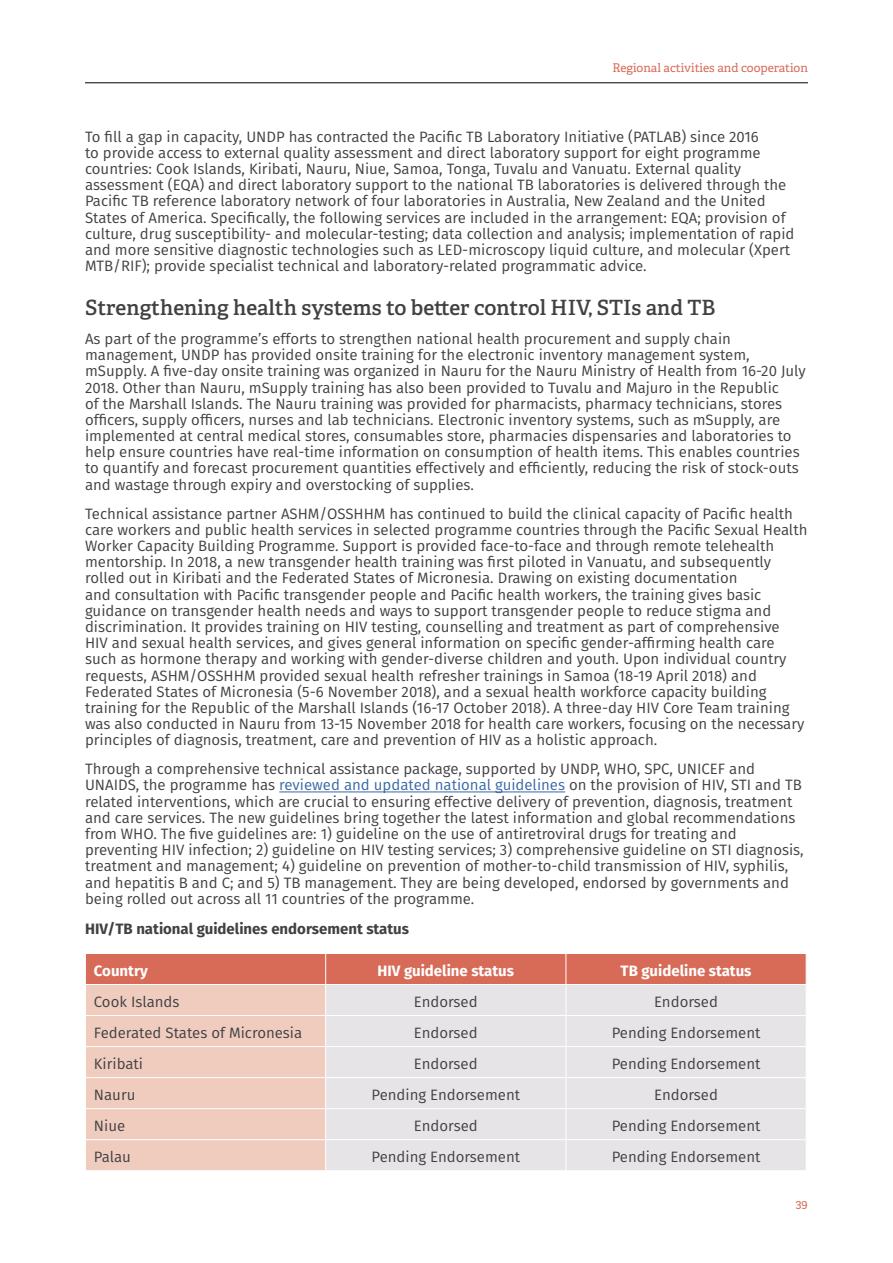
<style>
.page{position:relative;width:893px;height:1263px;background:#fff}
.page>*{position:absolute;margin:0;border:0;box-sizing:border-box;transform-origin:0 0}
.t1{font:600 21px "Adelle";color:#414042}
.t2{font:15px/16.2px "Fira Sans";color:#414042}
.t3{font:700 15px "Fira Sans";color:#fff}
.t4{font:700 15px "Fira Sans";color:#414042}
.t5{font:12px "Adelle";color:#d76b57}
.s1{color:#3a68a5}
</style>
<div class="page">
<hr style="left:85px;top:82px;width:723px;height:1px;background:#000">
<hr style="left:279px;top:791px;width:286px;height:1px;background:#3a68a5">
<svg style="left:86px;top:954px;width:720px;height:216px;background:#e7ab9c"></svg>
<div style="left:326px;top:985px;width:480px;height:185px;background:#e7e4e7"></div>
<hr style="left:325px;top:954px;width:1px;height:30px;background:#fff">
<hr style="left:566px;top:954px;width:1px;height:30px;background:#fff">
<hr style="left:325px;top:1016px;width:1px;height:30px;background:#fff">
<hr style="left:566px;top:1016px;width:1px;height:30px;background:#fff">
<hr style="left:85px;top:1046px;width:241px;height:1px;background:#fff">
<hr style="left:326px;top:1046px;width:240px;height:1px;background:#fff">
<hr style="left:325px;top:1047px;width:1px;height:30px;background:#fff">
<hr style="left:566px;top:1046px;width:240px;height:1px;background:#fff">
<hr style="left:566px;top:1047px;width:1px;height:30px;background:#fff">
<hr style="left:85px;top:1077px;width:241px;height:1px;background:#fff">
<hr style="left:326px;top:1077px;width:240px;height:1px;background:#fff">
<hr style="left:325px;top:1078px;width:1px;height:30px;background:#fff">
<hr style="left:566px;top:1077px;width:240px;height:1px;background:#fff">
<hr style="left:566px;top:1078px;width:1px;height:30px;background:#fff">
<hr style="left:85px;top:984px;width:241px;height:1px;background:#fff">
<hr style="left:326px;top:984px;width:240px;height:1px;background:#fff">
<hr style="left:325px;top:985px;width:1px;height:30px;background:#fff">
<hr style="left:566px;top:984px;width:240px;height:1px;background:#fff">
<hr style="left:566px;top:985px;width:1px;height:30px;background:#fff">
<hr style="left:85px;top:1015px;width:241px;height:1px;background:#fff">
<hr style="left:326px;top:1015px;width:240px;height:1px;background:#fff">
<hr style="left:566px;top:1015px;width:240px;height:1px;background:#fff">
<hr style="left:85px;top:1108px;width:241px;height:1px;background:#fff">
<hr style="left:326px;top:1108px;width:240px;height:1px;background:#fff">
<hr style="left:325px;top:1109px;width:1px;height:30px;background:#fff">
<hr style="left:566px;top:1108px;width:240px;height:1px;background:#fff">
<hr style="left:566px;top:1109px;width:1px;height:30px;background:#fff">
<hr style="left:85px;top:1139px;width:241px;height:1px;background:#fff">
<hr style="left:326px;top:1139px;width:240px;height:1px;background:#fff">
<hr style="left:325px;top:1140px;width:1px;height:30px;background:#fff">
<hr style="left:566px;top:1139px;width:240px;height:1px;background:#fff">
<hr style="left:566px;top:1140px;width:1px;height:30px;background:#fff">
<p class="t5" style="left:612px;top:61px;width:197px">Regional activities and cooperation</p>
<p class="t2" style="left:85px;top:128px;width:711px">To fill a gap in capacity, UNDP has contracted the Pacific TB Laboratory Initiative (PATLAB) since 2016<br>to provide access to external quality assessment and direct laboratory support for eight programme countries: Cook Islands, Kiribati, Nauru, Niue, Samoa, Tonga, Tuvalu and Vanuatu. External quality assessment (EQA) and direct laboratory support to the national TB laboratories is delivered through the Pacific TB reference laboratory network of four laboratories in Australia, New Zealand and the United States of America. Specifically, the following services are included in the arrangement: EQA; provision of culture, drug susceptibility- and molecular-testing; data collection and analysis; implementation of rapid and more sensitive diagnostic technologies such as LED-microscopy liquid culture, and molecular (Xpert MTB/RIF); provide specialist technical and laboratory-related programmatic advice.</p>
<h1 class="t1" style="left:85px;top:294px;width:632px">Strengthening health systems to better control HIV, STIs and TB</h1>
<p class="t2" style="left:85px;top:330px;width:722px">As part of the programme’s efforts to strengthen national health procurement and supply chain management, UNDP has provided onsite training for the electronic inventory management system, mSupply. A five-day onsite training was organized in Nauru for the Nauru Ministry of Health from 16-20 July 2018. Other than Nauru, mSupply training has also been provided to Tuvalu and Majuro in the Republic<br>of the Marshall Islands. The Nauru training was provided for pharmacists, pharmacy technicians, stores officers, supply officers, nurses and lab technicians. Electronic inventory systems, such as mSupply, are implemented at central medical stores, consumables store, pharmacies dispensaries and laboratories to help ensure countries have real-time information on consumption of health items. This enables countries to quantify and forecast procurement quantities effectively and efficiently, reducing the risk of stock-outs and wastage through expiry and overstocking of supplies.</p>
<p class="t2" style="left:85px;top:505px;width:724px">Technical assistance partner ASHM/OSSHHM has continued to build the clinical capacity of Pacific health care workers and public health services in selected programme countries through the Pacific Sexual Health Worker Capacity Building Programme. Support is provided face-to-face and through remote telehealth mentorship. In 2018, a new transgender health training was first piloted in Vanuatu, and subsequently rolled out in Kiribati and the Federated States of Micronesia. Drawing on existing documentation<br>and consultation with Pacific transgender people and Pacific health workers, the training gives basic guidance on transgender health needs and ways to support transgender people to reduce stigma and discrimination. It provides training on HIV testing, counselling and treatment as part of comprehensive<br>HIV and sexual health services, and gives general information on specific gender-affirming health care such as hormone therapy and working with gender-diverse children and youth. Upon individual country requests, ASHM/OSSHHM provided sexual health refresher trainings in Samoa (18-19 April 2018) and Federated States of Micronesia (5-6 November 2018), and a sexual health workforce capacity building training for the Republic of the Marshall Islands (16-17 October 2018). A three-day HIV Core Team training was also conducted in Nauru from 13-15 November 2018 for health care workers, focusing on the necessary principles of diagnosis, treatment, care and prevention of HIV as a holistic approach.</p>
<p class="t2" style="left:85px;top:760px;width:720px">Through a comprehensive technical assistance package, supported by UNDP, WHO, SPC, UNICEF and UNAIDS, the programme has <span class="s1">reviewed and updated national guidelines</span> on the provision of HIV, STI and TB related interventions, which are crucial to ensuring effective delivery of prevention, diagnosis, treatment and care services. The new guidelines bring together the latest information and global recommendations from WHO. The five guidelines are: 1) guideline on the use of antiretroviral drugs for treating and preventing HIV infection; 2) guideline on HIV testing services; 3) comprehensive guideline on STI diagnosis, treatment and management; 4) guideline on prevention of mother-to-child transmission of HIV, syphilis, and hepatitis B and C; and 5) TB management. They are being developed, endorsed by governments and being rolled out across all 11 countries of the programme.</p>
<p class="t4" style="left:85px;top:916px;width:325px">HIV/TB national guidelines endorsement status</p>
<p class="t3" style="left:94px;top:958px;width:55px">Country</p>
<p class="t3" style="left:377px;top:958px;width:138px">HIV guideline status</p>
<p class="t3" style="left:621px;top:958px;width:132px">TB guideline status</p>
<p class="t2" style="left:94px;top:993px;width:87px">Cook Islands</p>
<p class="t2" style="left:414px;top:993px;width:65px">Endorsed</p>
<p class="t2" style="left:654px;top:993px;width:65px">Endorsed</p>
<p class="t2" style="left:94px;top:1024px;width:210px">Federated States of Micronesia</p>
<p class="t2" style="left:414px;top:1024px;width:65px">Endorsed</p>
<p class="t2" style="left:612px;top:1024px;width:150px">Pending Endorsement</p>
<p class="t2" style="left:94px;top:1055px;width:51px">Kiribati</p>
<p class="t2" style="left:414px;top:1055px;width:65px">Endorsed</p>
<p class="t2" style="left:612px;top:1055px;width:150px">Pending Endorsement</p>
<p class="t2" style="left:94px;top:1086px;width:43px">Nauru</p>
<p class="t2" style="left:371px;top:1086px;width:150px">Pending Endorsement</p>
<p class="t2" style="left:654px;top:1086px;width:65px">Endorsed</p>
<p class="t2" style="left:94px;top:1117px;width:33px">Niue</p>
<p class="t2" style="left:414px;top:1117px;width:65px">Endorsed</p>
<p class="t2" style="left:612px;top:1117px;width:150px">Pending Endorsement</p>
<p class="t2" style="left:94px;top:1148px;width:38px">Palau</p>
<p class="t2" style="left:371px;top:1148px;width:150px">Pending Endorsement</p>
<p class="t2" style="left:612px;top:1148px;width:150px">Pending Endorsement</p>
<p class="t5" style="left:796px;top:1196px;width:14px">39</p>
</div>
